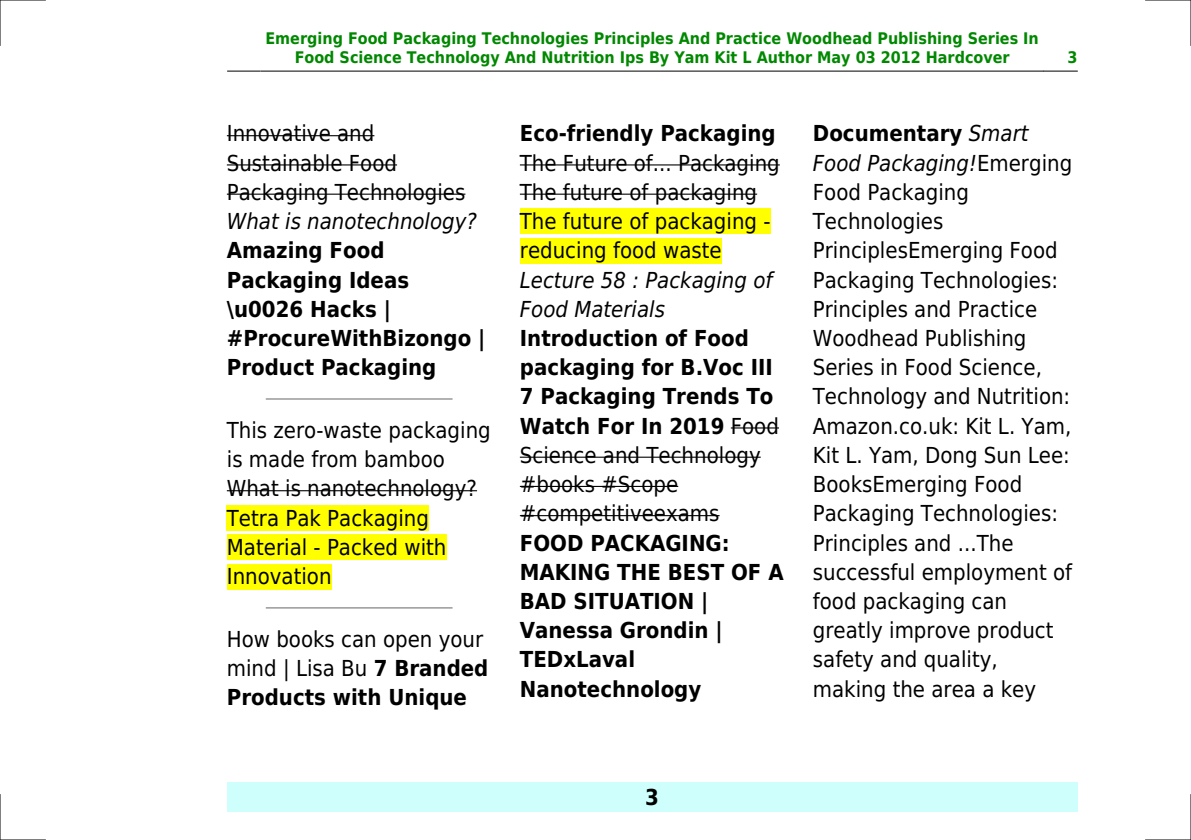
<style>
.page{position:relative;width:1191px;height:840px;background:#fff}
.page>*{position:absolute;margin:0;border:0;box-sizing:border-box;transform-origin:0 0}
.t1{font:22px/29.2px "DejaVu Sans Condensed";color:#000}
.t2{font:700 22px/29.2px "DejaVu Sans Condensed";color:#000}
.t3{font:italic 22px/29.2px "DejaVu Sans Condensed";color:#000}
.t4{font:700 16px/19.2px "DejaVu Sans Condensed";color:#080;text-align:center}
.s1{font-weight:700}
.s2{font-weight:400}
.s3{font-style:italic}
</style>
<div class="page">
<hr style="left:227px;top:71px;width:34px;height:1px;background:#000">
<hr style="left:261px;top:71px;width:782px;height:1px;background:#000">
<hr style="left:1043px;top:71px;width:34px;height:1px;background:#000">
<div style="left:227px;top:782px;width:850px;height:29px;background:#cffffc"></div>
<hr style="left:227px;top:135px;width:147px;height:1px;background:#000">
<hr style="left:227px;top:164px;width:170px;height:1px;background:#000">
<hr style="left:227px;top:193px;width:238px;height:2px;background:#000">
<hr style="left:266px;top:398px;width:186px;height:1px;background:#999">
<hr style="left:227px;top:490px;width:250px;height:1px;background:#000">
<div style="left:227px;top:505px;width:202px;height:25px;background:#ff0"></div>
<div style="left:227px;top:534px;width:219px;height:25px;background:#ff0"></div>
<div style="left:227px;top:563px;width:105px;height:26px;background:#ff0"></div>
<hr style="left:266px;top:606px;width:186px;height:2px;background:#999">
<hr style="left:520px;top:164px;width:260px;height:1px;background:#000">
<hr style="left:520px;top:193px;width:237px;height:2px;background:#000">
<div style="left:520px;top:208px;width:250px;height:26px;background:#ff0"></div>
<div style="left:520px;top:238px;width:201px;height:25px;background:#ff0"></div>
<hr style="left:731px;top:427px;width:48px;height:1px;background:#000">
<hr style="left:520px;top:456px;width:240px;height:1px;background:#000">
<hr style="left:520px;top:485px;width:158px;height:1px;background:#000">
<hr style="left:520px;top:515px;width:199px;height:1px;background:#000">
<hr style="left:0;top:0;width:45px;height:1px;background:#000">
<hr style="left:1145px;top:0;width:46px;height:1px;background:#000">
<hr style="left:0;top:839px;width:45px;height:1px;background:#000">
<hr style="left:1145px;top:839px;width:46px;height:1px;background:#000">
<hr style="left:0;top:0;width:1px;height:45px;background:#000">
<hr style="left:0;top:794px;width:1px;height:45px;background:#000">
<hr style="left:1190px;top:0;width:1px;height:45px;background:#000">
<hr style="left:1190px;top:794px;width:1px;height:45px;background:#000">
<p class="t4" style="left:265px;top:28px;width:775px">Emerging Food Packaging Technologies Principles And Practice Woodhead Publishing Series In<br>Food Science Technology And Nutrition Ips By Yam Kit L Author May 03 2012 Hardcover</p>
<p class="t4" style="left:1067px;top:48px;width:12px">3</p>
<p class="t1" style="left:227px;top:119px;width:240px">Innovative and<br>Sustainable Food<br>Packaging Technologies</p>
<p class="t3" style="left:227px;top:207px;width:252px">What is nanotechnology?</p>
<p class="t2" style="left:227px;top:236px;width:260px">Amazing Food<br>Packaging Ideas \u0026 Hacks | #ProcureWithBizongo |<br>Product Packaging</p>
<p class="t1" style="left:227px;top:415px;width:265px">This zero-waste packaging is made from bamboo<br>What is nanotechnology?<br>Tetra Pak Packaging<br>Material - Packed with<br>Innovation</p>
<p class="t1" style="left:227px;top:624px;width:263px">How books can open your mind | Lisa Bu <span class="s1">7 Branded<br>Products with Unique</span></p>
<p class="t2" style="left:520px;top:119px;width:257px">Eco-friendly Packaging</p>
<p class="t1" style="left:520px;top:148px;width:261px">The Future of... Packaging<br>The future of packaging<br>The future of packaging - reducing food waste</p>
<p class="t3" style="left:520px;top:265px;width:254px">Lecture 58 : Packaging of<br>Food Materials</p>
<p class="t2" style="left:520px;top:323px;width:261px">Introduction of Food packaging for B.Voc III<br>7 Packaging Trends To<br>Watch For In 2019 <span class="s2">Food<br>Science and Technology #books #Scope #competitiveexams</span></p>
<p class="t2" style="left:520px;top:528px;width:265px">FOOD PACKAGING:<br>MAKING THE BEST OF A<br>BAD SITUATION |<br>Vanessa Grondin |<br>TEDxLaval<br>Nanotechnology</p>
<p class="t1" style="left:813px;top:119px;width:261px"><span class="s1">Documentary</span> <span class="s3">Smart<br>Food Packaging!</span>Emerging<br>Food Packaging<br>Technologies<br>PrinciplesEmerging Food<br>Packaging Technologies:<br>Principles and Practice<br>Woodhead Publishing<br>Series in Food Science,<br>Technology and Nutrition:<br>Amazon.co.uk: Kit L. Yam,<br>Kit L. Yam, Dong Sun Lee:<br>BooksEmerging Food<br>Packaging Technologies:<br>Principles and ...The successful employment of food packaging can greatly improve product safety and quality, making the area a key</p>
<p class="t2" style="left:645px;top:782px;width:15px">3</p>
</div>
